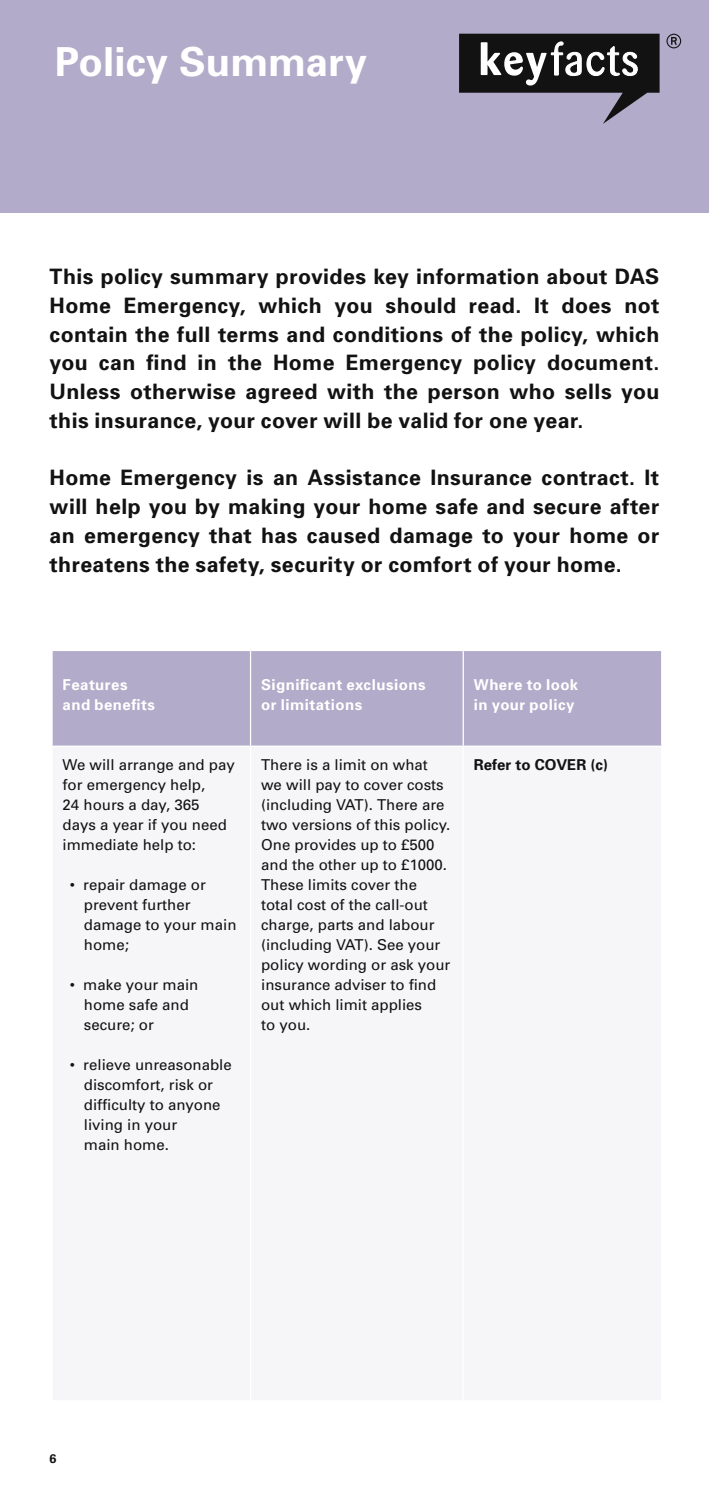
<style>
.page{position:relative;width:709px;height:1489px;background:#fff}
.page>*{position:absolute;margin:0;border:0;box-sizing:border-box;transform-origin:0 0}
.t1{font:700 40px "Univers";color:#fff}
.t2{font:700 21.25px/28.8px "Univers";letter-spacing:.02em;color:#121212;text-align:justify}
.t3{font:15px/20px "Univers";color:#121212}
.t4{font:700 15px/20px "Univers";letter-spacing:.03em;color:#fff}
.t5{font:700 15px "Univers";color:#121212}
.t6{font:700 12.5px "Univers";color:#121212}
</style>
<div class="page">
<div style="left:0;top:0;width:709px;height:213px;background:#b2abc9"></div>
<div style="left:53px;top:651px;width:608px;height:94px;background:#b2abc9"></div>
<div style="left:250px;top:650px;width:213px;height:96px;background:#b2abc9"></div>
<hr style="left:250px;top:649px;width:213px;height:2px;background:#fff">
<hr style="left:250px;top:651px;width:1px;height:94px;background:#fff">
<hr style="left:462px;top:651px;width:2px;height:94px;background:#fff">
<hr style="left:250px;top:745px;width:213px;height:1px;background:#fff">
<svg style="left:459px;top:34px;width:200px;height:90px"></svg>
<svg style="left:666px;top:34px;width:15px;height:14px"></svg>
<h1 class="t1" style="left:55px;top:38px;width:314px">Policy Summary</h1>
<p class="t2" style="left:50px;top:262px;width:611px">This policy summary provides key information about DAS Home Emergency, which you should read. It does not contain the full terms and conditions of the policy, which you can find in the Home Emergency policy document.<br>Unless otherwise agreed with the person who sells you this insurance, your cover will be valid for one year.</p>
<h2 class="t2" style="left:50px;top:463px;width:611px">Home Emergency is an Assistance Insurance contract. It will help you by making your home safe and secure after an emergency that has caused damage to your home or threatens the safety, security or comfort of your home.</h2>
<p class="t4" style="left:63px;top:674px;width:94px">Features and benefits</p>
<p class="t4" style="left:261px;top:674px;width:166px">Significant exclusions or limitations</p>
<p class="t4" style="left:474px;top:674px;width:106px">Where to look in your policy</p>
<p class="t3" style="left:63px;top:754px;width:174px">We will arrange and pay for emergency help,<br>24 hours a day, 365 days a year if you need immediate help to:</p>
<p class="t3" style="left:84px;top:874px;width:154px;text-indent:-14px">• repair damage or prevent further damage to your main home;</p>
<p class="t3" style="left:84px;top:974px;width:116px;text-indent:-14px">• make your main home safe and secure; or</p>
<p class="t3" style="left:84px;top:1054px;width:149px;text-indent:-14px">• relieve unreasonable discomfort, risk or difficulty to anyone living in your<br>main home.</p>
<p class="t3" style="left:261px;top:754px;width:191px">There is a limit on what we will pay to cover costs (including VAT). There are two versions of this policy.<br>One provides up to £500 and the other up to £1000.<br>These limits cover the total cost of the call-out charge, parts and labour (including VAT). See your policy wording or ask your insurance adviser to find out which limit applies<br>to you.</p>
<p class="t5" style="left:474px;top:755px;width:136px">Refer to Cover (c)</p>
<p class="t6" style="left:50px;top:1451px;width:8px">6</p>
</div>
